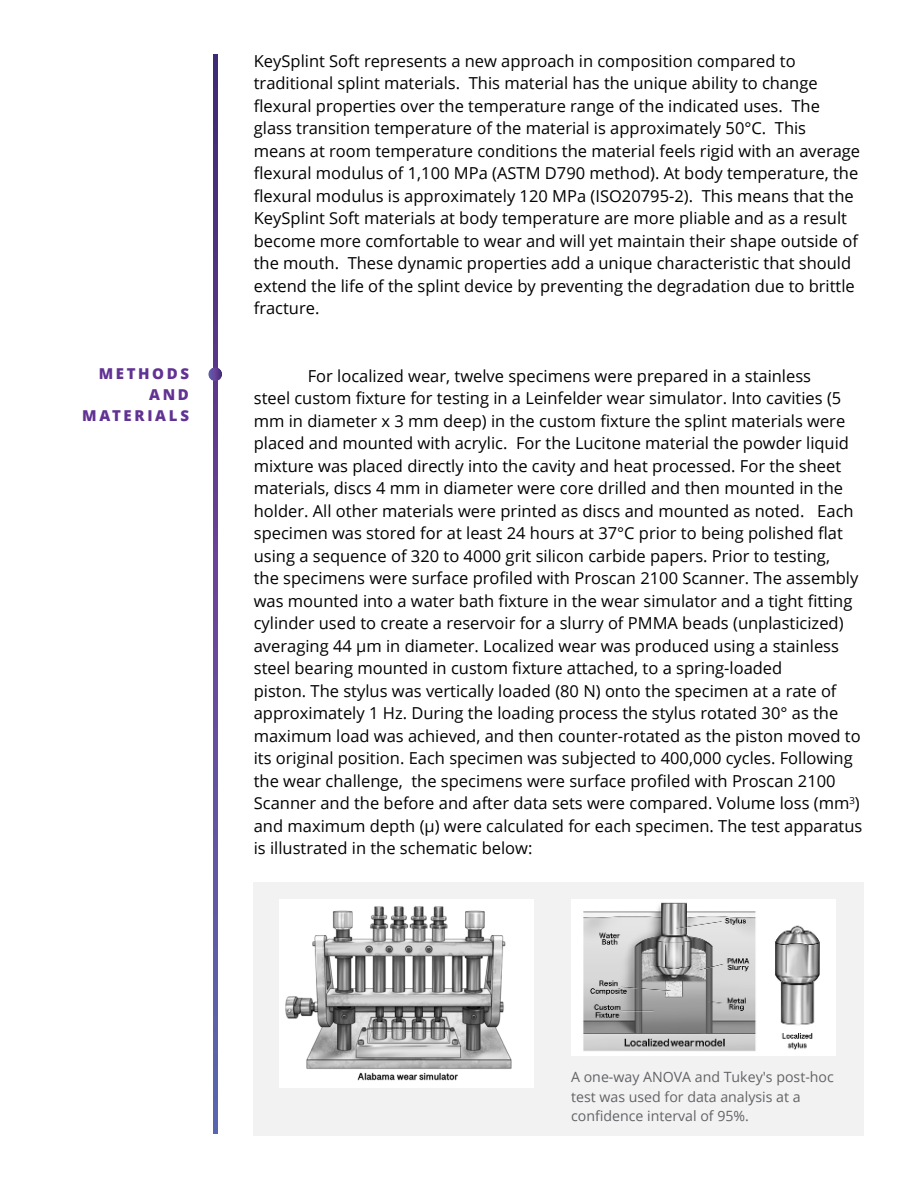
<style>
.page{position:relative;width:918px;height:1188px;background:#fff}
.page>*{position:absolute;margin:0;border:0;box-sizing:border-box;transform-origin:0 0}
.t1{font:16.5px/22.5px "Open Sans";color:#020202}
.t2{font:800 15px/21px "Open Sans";letter-spacing:.175em;color:#613293;text-align:right}
.t3{font:14.1px/19.8px "Open Sans";color:#626366}
</style>
<div class="page">
<img style="left:213px;top:54px;width:4px;height:1080px">
<div style="left:254px;top:882px;width:610px;height:254px;background:#f2f2f3"></div>
<img style="left:280px;top:899px;width:254px;height:188px">
<img style="left:571px;top:900px;width:265px;height:156px">
<img style="left:208px;top:368px;width:14px;height:13px">
<p class="t2" style="left:82px;top:363px;width:108px">METHODS<br>AND<br>MATERIALS</p>
<p class="t1" style="left:254px;top:51px;width:608px">KeySplint Soft represents a new approach in composition compared to traditional splint materials. This material has the unique ability to change flexural properties over the temperature range of the indicated uses. The glass transition temperature of the material is approximately 50°C. This means at room temperature conditions the material feels rigid with an average flexural modulus of 1,100 MPa (ASTM D790 method). At body temperature, the flexural modulus is approximately 120 MPa (ISO20795-2). This means that the KeySplint Soft materials at body temperature are more pliable and as a result become more comfortable to wear and will yet maintain their shape outside of the mouth. These dynamic properties add a unique characteristic that should extend the life of the splint device by preventing the degradation due to brittle fracture.</p>
<p class="t1" style="left:254px;top:366px;width:610px;text-indent:54px">For localized wear, twelve specimens were prepared in a stainless<br>steel custom fixture for testing in a Leinfelder wear simulator. Into cavities (5 mm in diameter x 3 mm deep) in the custom fixture the splint materials were placed and mounted with acrylic. For the Lucitone material the powder liquid mixture was placed directly into the cavity and heat processed. For the sheet materials, discs 4 mm in diameter were core drilled and then mounted in the holder. All other materials were printed as discs and mounted as noted. Each specimen was stored for at least 24 hours at 37°C prior to being polished flat using a sequence of 320 to 4000 grit silicon carbide papers. Prior to testing,<br>the specimens were surface profiled with Proscan 2100 Scanner. The assembly was mounted into a water bath fixture in the wear simulator and a tight fitting cylinder used to create a reservoir for a slurry of PMMA beads (unplasticized) averaging 44 µm in diameter. Localized wear was produced using a stainless steel bearing mounted in custom fixture attached, to a spring-loaded<br>piston. The stylus was vertically loaded (80 N) onto the specimen at a rate of approximately 1 Hz. During the loading process the stylus rotated 30° as the maximum load was achieved, and then counter-rotated as the piston moved to its original position. Each specimen was subjected to 400,000 cycles. Following the wear challenge, the specimens were surface profiled with Proscan 2100<br>Scanner and the before and after data sets were compared. Volume loss (mm<sup>3</sup>) and maximum depth (μ) were calculated for each specimen. The test apparatus is illustrated in the schematic below:</p>
<p class="t3" style="left:571px;top:1068px;width:264px">A one-way ANOVA and Tukey's post-hoc test was used for data analysis at a confidence interval of 95%.</p>
</div>
